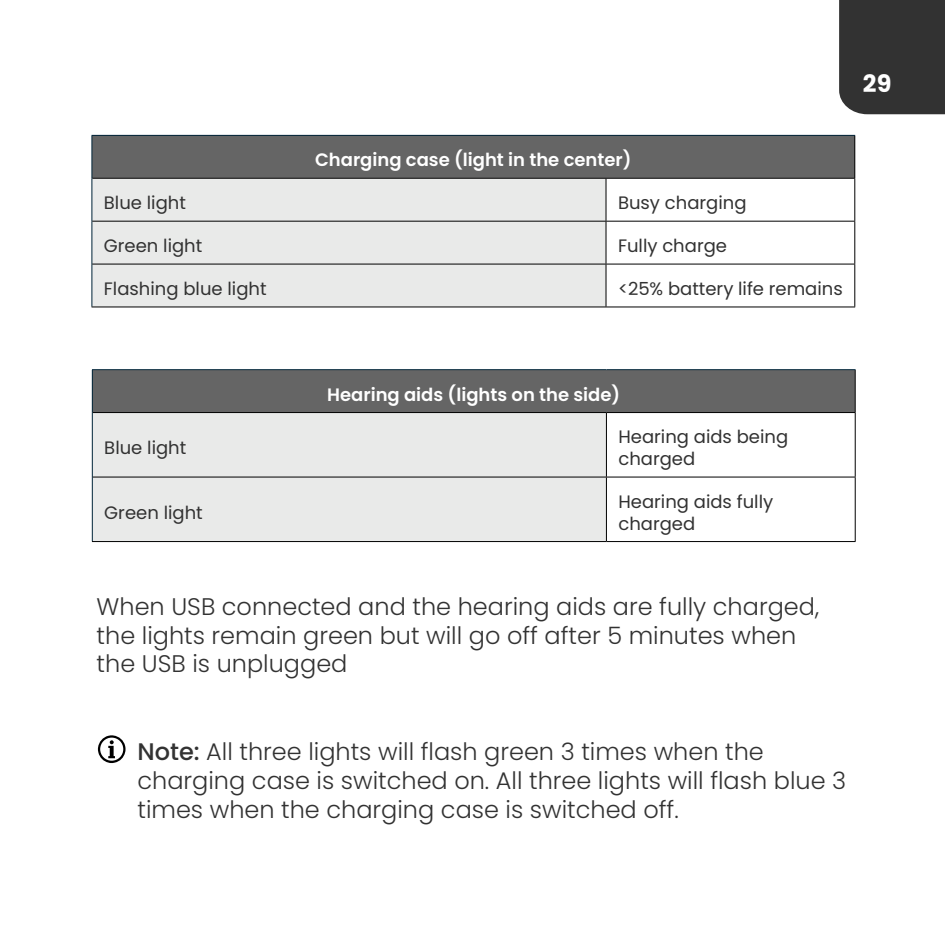
<style>
.page{position:relative;width:945px;height:945px;background:#fff}
.page>*{position:absolute;margin:0;border:0;box-sizing:border-box;transform-origin:0 0}
.t1{font:300 24px/28.8px "Poppins";color:#323232}
.t2{font:700 24px "Poppins";color:#fff}
.t3{font:18px/21.6px "Poppins";color:#323232}
.t4{font:600 18px "Poppins";color:#fff}
.s1{font-weight:500}
</style>
<div class="page">
<div style="left:839px;top:0;width:106px;height:114px;background:#323232"></div>
<svg style="left:98px;top:735px;width:28px;height:28px"></svg>
<div style="left:92px;top:135px;width:763px;height:43px;background:#656565"></div>
<div style="left:92px;top:179px;width:514px;height:127px;background:#e9eae9"></div>
<svg style="left:607px;top:220px;width:247px;height:44px"></svg>
<hr style="left:854px;top:136px;width:1px;height:42px;background:#000">
<hr style="left:606px;top:179px;width:1px;height:42px;background:#000">
<hr style="left:854px;top:179px;width:1px;height:42px;background:#000">
<hr style="left:606px;top:222px;width:1px;height:42px;background:#000">
<hr style="left:854px;top:222px;width:1px;height:42px;background:#000">
<hr style="left:606px;top:264px;width:1px;height:43px;background:#000">
<hr style="left:854px;top:264px;width:1px;height:43px;background:#000">
<hr style="left:92px;top:135px;width:514px;height:1px;background:#002438">
<hr style="left:91px;top:136px;width:1px;height:42px;background:#002438">
<hr style="left:606px;top:135px;width:249px;height:1px;background:#002438">
<hr style="left:92px;top:178px;width:514px;height:1px;background:#000">
<hr style="left:606px;top:178px;width:249px;height:1px;background:#000">
<hr style="left:91px;top:178px;width:1px;height:43px;background:#002438">
<hr style="left:91px;top:221px;width:1px;height:43px;background:#002438">
<hr style="left:91px;top:264px;width:1px;height:43px;background:#002438">
<hr style="left:92px;top:221px;width:514px;height:1px;background:#000">
<hr style="left:606px;top:221px;width:249px;height:1px;background:#000">
<hr style="left:92px;top:264px;width:514px;height:1px;background:#000">
<hr style="left:606px;top:264px;width:249px;height:1px;background:#000">
<hr style="left:92px;top:306px;width:514px;height:1px;background:#000">
<hr style="left:606px;top:306px;width:249px;height:1px;background:#000">
<div style="left:92px;top:370px;width:763px;height:43px;background:#656565"></div>
<div style="left:93px;top:413px;width:513px;height:128px;background:#e9eae9"></div>
<svg style="left:607px;top:413px;width:248px;height:128px"></svg>
<hr style="left:855px;top:370px;width:1px;height:42px;background:#000">
<hr style="left:606px;top:413px;width:1px;height:64px;background:#000">
<hr style="left:855px;top:413px;width:1px;height:64px;background:#000">
<hr style="left:606px;top:477px;width:1px;height:64px;background:#000">
<hr style="left:855px;top:477px;width:1px;height:64px;background:#000">
<hr style="left:92px;top:369px;width:514px;height:1px;background:#002438">
<hr style="left:92px;top:370px;width:1px;height:43px;background:#002438">
<hr style="left:606px;top:369px;width:250px;height:1px;background:#002438">
<hr style="left:93px;top:412px;width:513px;height:1px;background:#000">
<hr style="left:606px;top:412px;width:250px;height:1px;background:#000">
<hr style="left:92px;top:413px;width:1px;height:64px;background:#002438">
<hr style="left:92px;top:477px;width:1px;height:64px;background:#002438">
<hr style="left:93px;top:477px;width:513px;height:1px;background:#000">
<hr style="left:606px;top:477px;width:250px;height:1px;background:#000">
<hr style="left:92px;top:541px;width:514px;height:1px;background:#000">
<hr style="left:606px;top:541px;width:250px;height:1px;background:#000">
<p class="t2" style="left:863px;top:70px;width:30px">29</p>
<p class="t2" style="left:873px;top:70px;width:11px">1</p>
<p class="t4" style="left:315px;top:150px;width:318px">Charging case (light in the center)</p>
<p class="t3" style="left:104px;top:192px;width:84px">Blue light</p>
<p class="t3" style="left:618px;top:192px;width:130px">Busy charging</p>
<p class="t3" style="left:104px;top:235px;width:100px">Green light</p>
<p class="t3" style="left:618px;top:235px;width:111px">Fully charge</p>
<p class="t3" style="left:104px;top:278px;width:164px">Flashing blue light</p>
<p class="t3" style="left:618px;top:278px;width:226px">&lt;25% battery life remains</p>
<p class="t4" style="left:327px;top:384px;width:295px">Hearing aids (lights on the side)</p>
<p class="t3" style="left:104px;top:437px;width:84px">Blue light</p>
<p class="t3" style="left:618px;top:426px;width:171px">Hearing aids being charged</p>
<p class="t3" style="left:104px;top:502px;width:100px">Green light</p>
<p class="t3" style="left:618px;top:491px;width:156px">Hearing aids fully charged</p>
<p class="t1" style="left:97px;top:592px;width:724px">When USB connected and the hearing aids are fully charged, the lights remain green but will go off after 5 minutes when the USB is unplugged</p>
<p class="t1" style="left:138px;top:737px;width:710px"><span class="s1">Note:</span> All three lights will flash green 3 times when the charging case is switched on. All three lights will flash blue 3 times when the charging case is switched off.</p>
</div>
